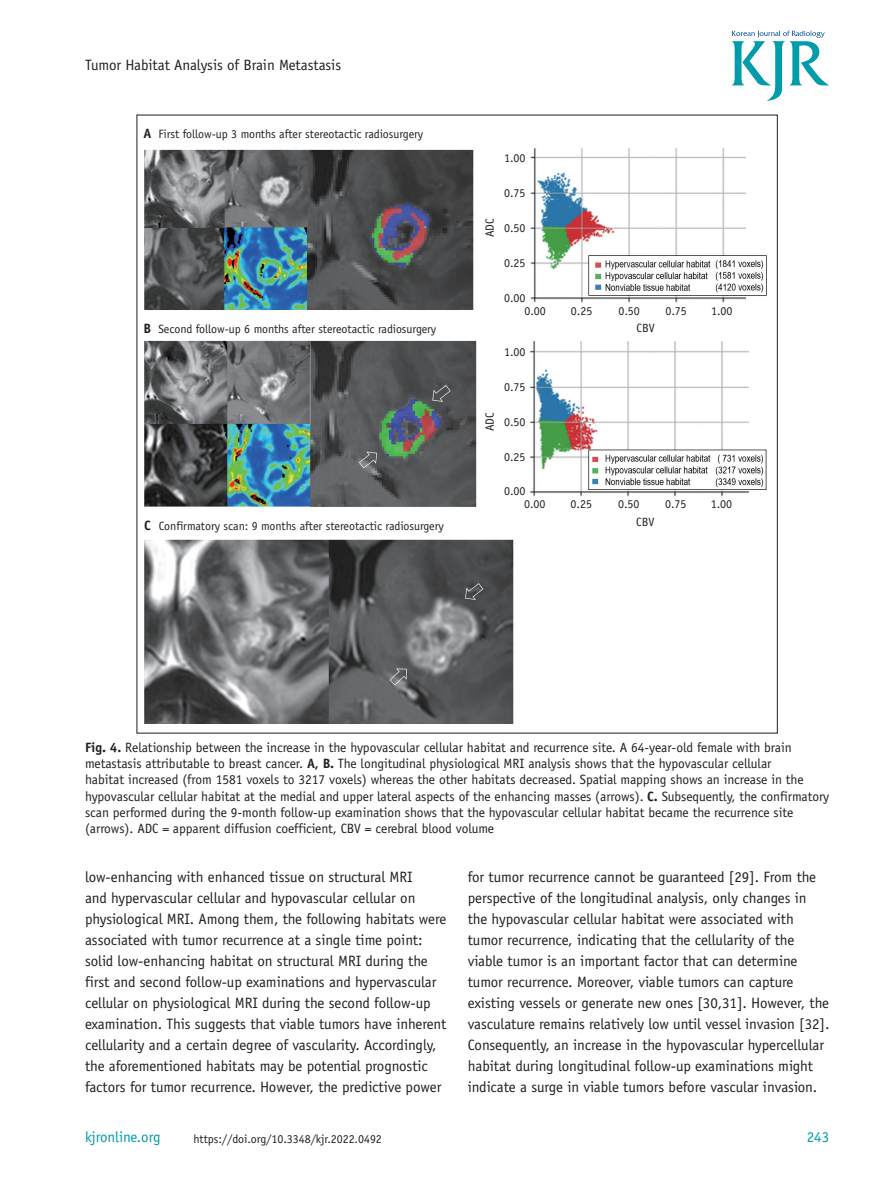
<style>
.page{position:relative;width:893px;height:1191px;background:#fff}
.page>*{position:absolute;margin:0;border:0;box-sizing:border-box;transform-origin:0 0}
.본문{font:15px/21px "Officina Sans Std";letter-spacing:-.005em;color:#231f20}
.t1{font:15px "Officina Sans Std";letter-spacing:-.005em;color:#009caa}
.그림제목{font:13.5px/16.2px "Officina Sans Std";letter-spacing:-.005em;color:#231f20}
.t2{font:700 13.5px "Officina Sans Std";color:#231f20}
.t3{font:12px "Officina Sans Std";letter-spacing:-.005em;color:#231f20}
.s1{font-weight:700}
</style>
<div class="page">
<svg style="left:732px;top:31px;width:97px;height:70px"></svg>
<img style="left:145px;top:148px;width:622px;height:575px">
<p class="본문" style="left:85px;top:54px;width:258px">Tumor Habitat Analysis of Brain Metastasis</p>
<p class="t2" style="left:143px;top:125px;width:10px">A</p>
<p class="t3" style="left:158px;top:126px;width:266px">First follow-up 3 months after stereotactic radiosurgery</p>
<p class="t2" style="left:143px;top:320px;width:9px">B</p>
<p class="t3" style="left:158px;top:322px;width:279px">Second follow-up 6 months after stereotactic radiosurgery</p>
<p class="t2" style="left:144px;top:517px;width:8px">C</p>
<p class="t3" style="left:159px;top:519px;width:287px">Confirmatory scan: 9 months after stereotactic radiosurgery</p>
<p class="t3" style="left:483px;top:237px;width:20px;rotate:-90deg">ADC</p>
<p class="t3" style="left:483px;top:431px;width:20px;rotate:-90deg">ADC</p>
<p class="t3" style="left:504px;top:151px;width:23px">1.00</p>
<p class="t3" style="left:504px;top:186px;width:23px">0.75</p>
<p class="t3" style="left:504px;top:221px;width:23px">0.50</p>
<p class="t3" style="left:504px;top:256px;width:23px">0.25</p>
<p class="t3" style="left:504px;top:290px;width:23px">0.00</p>
<p class="t3" style="left:524px;top:303px;width:23px">0.00</p>
<p class="t3" style="left:571px;top:303px;width:23px">0.25</p>
<p class="t3" style="left:618px;top:303px;width:23px">0.50</p>
<p class="t3" style="left:665px;top:303px;width:23px">0.75</p>
<p class="t3" style="left:711px;top:303px;width:23px">1.00</p>
<p class="t3" style="left:637px;top:321px;width:20px">CBV</p>
<p class="t3" style="left:504px;top:345px;width:23px">1.00</p>
<p class="t3" style="left:504px;top:380px;width:23px">0.75</p>
<p class="t3" style="left:504px;top:415px;width:23px">0.50</p>
<p class="t3" style="left:504px;top:449px;width:23px">0.25</p>
<p class="t3" style="left:504px;top:484px;width:23px">0.00</p>
<p class="t3" style="left:524px;top:497px;width:23px">0.00</p>
<p class="t3" style="left:571px;top:497px;width:23px">0.25</p>
<p class="t3" style="left:618px;top:497px;width:23px">0.50</p>
<p class="t3" style="left:665px;top:497px;width:23px">0.75</p>
<p class="t3" style="left:711px;top:497px;width:23px">1.00</p>
<p class="t3" style="left:636px;top:514px;width:20px">CBV</p>
<p class="그림제목" style="left:85px;top:739px;width:746px"><span class="s1">Fig. 4.</span> Relationship between the increase in the hypovascular cellular habitat and recurrence site. A 64-year-old female with brain metastasis attributable to breast cancer. <span class="s1">A, B.</span> The longitudinal physiological MRI analysis shows that the hypovascular cellular<br>habitat increased (from 1581 voxels to 3217 voxels) whereas the other habitats decreased. Spatial mapping shows an increase in the hypovascular cellular habitat at the medial and upper lateral aspects of the enhancing masses (arrows). <span class="s1">C.</span> Subsequently, the confirmatory scan performed during the 9-month follow-up examination shows that the hypovascular cellular habitat became the recurrence site (arrows). ADC = apparent diffusion coefficient, CBV = cerebral blood volume</p>
<p class="본문" style="left:85px;top:866px;width:363px">low-enhancing with enhanced tissue on structural MRI<br>and hypervascular cellular and hypovascular cellular on physiological MRI. Among them, the following habitats were associated with tumor recurrence at a single time point: solid low-enhancing habitat on structural MRI during the first and second follow-up examinations and hypervascular cellular on physiological MRI during the second follow-up examination. This suggests that viable tumors have inherent cellularity and a certain degree of vascularity. Accordingly, the aforementioned habitats may be potential prognostic factors for tumor recurrence. However, the predictive power</p>
<p class="본문" style="left:468px;top:866px;width:363px">for tumor recurrence cannot be guaranteed [29]. From the perspective of the longitudinal analysis, only changes in the hypovascular cellular habitat were associated with tumor recurrence, indicating that the cellularity of the viable tumor is an important factor that can determine tumor recurrence. Moreover, viable tumors can capture existing vessels or generate new ones [30,31]. However, the vasculature remains relatively low until vessel invasion [32].<br>Consequently, an increase in the hypovascular hypercellular habitat during longitudinal follow-up examinations might indicate a surge in viable tumors before vascular invasion.</p>
<p class="t1" style="left:85px;top:1128px;width:77px">kjronline.org</p>
<p class="t3" style="left:194px;top:1132px;width:190px">https://doi.org/10.3348/kjr.2022.0492</p>
<p class="t1" style="left:807px;top:1128px;width:24px">243</p>
</div>
